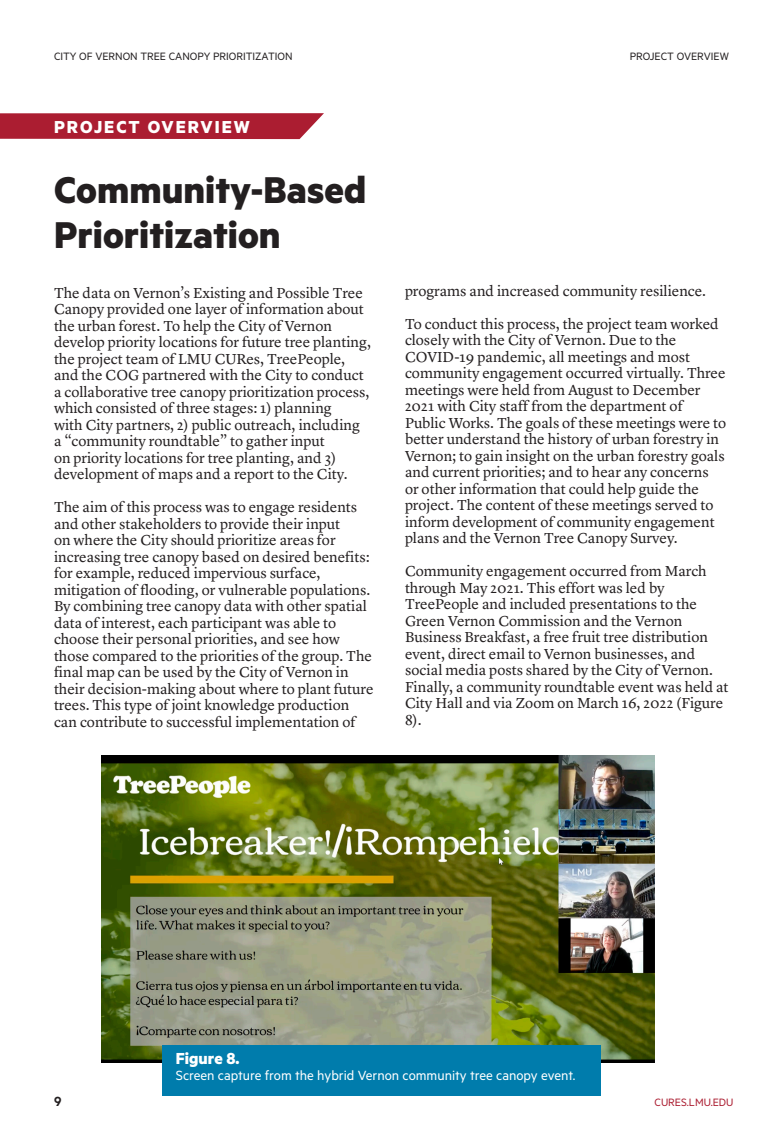
<style>
.page{position:relative;width:783px;height:1134px;background:#fff}
.page>*{position:absolute;margin:0;border:0;box-sizing:border-box;transform-origin:0 0}
.Main_title{font:700 42px/45px "Metric";color:#231f20}
.Main_title_-_Metric{font:700 19.5px "Metric";letter-spacing:.1em;color:#fff}
.box_text{font:700 18px "Metric";color:#fff}
.Body_1{font:15px/16.5px "Lyon Text";color:#231f20}
.box_text-2{font:15px "Metric";color:#fff}
.t1{font:600 15px "Metric";color:#231f20}
.t2{font:12px "Metric";color:#231f20}
.t3{font:12px "Metric";color:#ab1d31}
</style>
<div class="page">
<img style="left:101px;top:755px;width:554px;height:308px">
<svg style="left:0;top:113px;width:324px;height:26px;background:#af273a"></svg>
<div style="left:162px;top:1046px;width:438px;height:50px;background:#007cac"></div>
<p class="t2" style="left:54px;top:50px;width:240px">CITY OF VERNON TREE CANOPY PRIORITIZATION</p>
<p class="Main_title_-_Metric" style="left:56px;top:105px;width:164px">STUDY FINDINGS</p>
<p class="Main_title_-_Metric" style="left:54px;top:115px;width:197px">PROJECT OVERVIEW</p>
<p class="Main_title" style="left:54px;top:166px;width:314px">Community-Based<br>Prioritization</p>
<p class="Body_1" style="left:54px;top:283px;width:319px">The data on Vernon’s Existing and Possible Tree Canopy provided one layer of information about the urban forest. To help the City of Vernon develop priority locations for future tree planting, the project team of LMU CURes, TreePeople, and the COG partnered with the City to conduct a collaborative tree canopy prioritization process, which consisted of three stages: 1) planning<br>with City partners, 2) public outreach, including a “community roundtable” to gather input<br>on priority locations for tree planting, and 3) development of maps and a report to the City.</p>
<p class="Body_1" style="left:54px;top:498px;width:321px">The aim of this process was to engage residents and other stakeholders to provide their input<br>on where the City should prioritize areas for increasing tree canopy based on desired benefits: for example, reduced impervious surface, mitigation of flooding, or vulnerable populations.<br>By combining tree canopy data with other spatial data of interest, each participant was able to choose their personal priorities, and see how those compared to the priorities of the group. The final map can be used by the City of Vernon in their decision-making about where to plant future trees. This type of joint knowledge production can contribute to successful implementation of</p>
<p class="t2" style="left:630px;top:50px;width:101px">PROJECT OVERVIEW</p>
<p class="Body_1" style="left:405px;top:281px;width:303px">programs and increased community resilience.</p>
<p class="Body_1" style="left:405px;top:314px;width:323px">To conduct this process, the project team worked closely with the City of Vernon. Due to the COVID-19 pandemic, all meetings and most community engagement occurred virtually. Three meetings were held from August to December 2021 with City staff from the department of Public Works. The goals of these meetings were to better understand the history of urban forestry in Vernon; to gain insight on the urban forestry goals and current priorities; and to hear any concerns or other information that could help guide the project. The content of these meetings served to inform development of community engagement plans and the Vernon Tree Canopy Survey.</p>
<p class="Body_1" style="left:405px;top:562px;width:325px">Community engagement occurred from March through May 2021. This effort was led by TreePeople and included presentations to the Green Vernon Commission and the Vernon Business Breakfast, a free fruit tree distribution event, direct email to Vernon businesses, and social media posts shared by the City of Vernon.<br>Finally, a community roundtable event was held at City Hall and via Zoom on March 16, 2022 (Figure 8).</p>
<p class="t1" style="left:54px;top:1093px;width:9px">9</p>
<p class="box_text" style="left:176px;top:1047px;width:65px">Figure 8.</p>
<p class="box_text-2" style="left:176px;top:1067px;width:401px">Screen capture from the hybrid Vernon community tree canopy event.</p>
<p class="t3" style="left:655px;top:1095px;width:80px">CURES.LMU.EDU</p>
</div>
